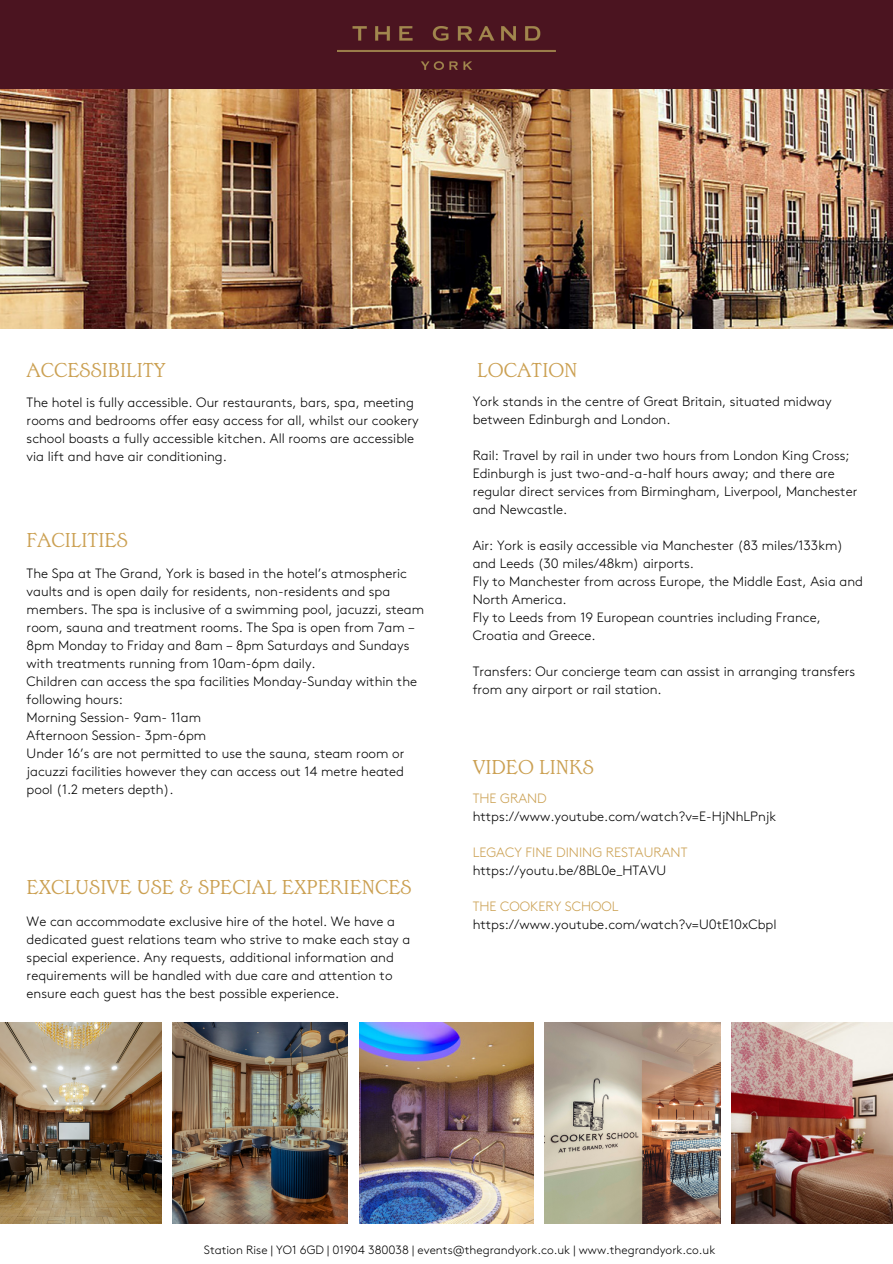
<style>
.page{position:relative;width:893px;height:1264px;background:#fff}
.page>*{position:absolute;margin:0;border:0;box-sizing:border-box;transform-origin:0 0}
.t1{font:300 21px "Edwardian EF";color:#cba052}
.t2{font:300 13.5px/18px "Brown Std";color:#000}
.t3{font:300 13.5px "Brown Std";color:#cba052}
.t4{font:300 12px "Brown Std";color:#000}
</style>
<div class="page">
<img style="left:0;top:89px;width:892px;height:240px">
<div style="left:0;top:0;width:892px;height:89px;background:#4b1420"></div>
<img style="left:338px;top:27px;width:217px;height:43px">
<img style="left:0;top:1022px;width:161px;height:201px">
<img style="left:172px;top:1022px;width:176px;height:201px">
<img style="left:359px;top:1022px;width:174px;height:201px">
<img style="left:544px;top:1022px;width:176px;height:201px">
<img style="left:731px;top:1022px;width:161px;height:201px">
<p class="t1" style="left:27px;top:358px;width:140px">ACCESSIBILITY</p>
<p class="t2" style="left:27px;top:394px;width:393px">The hotel is fully accessible. Our restaurants, bars, spa, meeting rooms and bedrooms offer easy access for all, whilst our cookery school boasts a fully accessible kitchen. All rooms are accessible via lift and have air conditioning.</p>
<p class="t1" style="left:27px;top:528px;width:103px">FACILITIES</p>
<p class="t2" style="left:27px;top:566px;width:399px">The Spa at The Grand, York is based in the hotel’s atmospheric vaults and is open daily for residents, non-residents and spa members. The spa is inclusive of a swimming pool, jacuzzi, steam room, sauna and treatment rooms. The Spa is open from 7am – 8pm Monday to Friday and 8am – 8pm Saturdays and Sundays with treatments running from 10am-6pm daily.</p>
<p class="t2" style="left:27px;top:673px;width:392px">Children can access the spa facilities Monday-Sunday within the following hours:</p>
<p class="t2" style="left:27px;top:709px;width:176px">Morning Session- 9am- 11am</p>
<p class="t2" style="left:27px;top:727px;width:181px">Afternoon Session- 3pm-6pm</p>
<p class="t2" style="left:27px;top:745px;width:379px;text-align:justify">Under 16’s are not permitted to use the sauna, steam room or jacuzzi facilities however they can access out 14 metre heated pool (1.2 meters depth).</p>
<p class="t1" style="left:27px;top:876px;width:386px">EXCLUSIVE USE &amp; SPECIAL EXPERIENCES</p>
<p class="t2" style="left:27px;top:913px;width:385px">We can accommodate exclusive hire of the hotel. We have a dedicated guest relations team who strive to make each stay a special experience. Any requests, additional information and requirements will be handled with due care and attention to ensure each guest has the best possible experience.</p>
<p class="t1" style="left:477px;top:358px;width:102px">LOCATION</p>
<p class="t2" style="left:472px;top:393px;width:360px">York stands in the centre of Great Britain, situated midway between Edinburgh and London.</p>
<p class="t2" style="left:472px;top:447px;width:386px">Rail: Travel by rail in under two hours from London King Cross; Edinburgh is just two-and-a-half hours away; and there are regular direct services from Birmingham, Liverpool, Manchester and Newcastle.</p>
<p class="t2" style="left:472px;top:537px;width:372px">Air: York is easily accessible via Manchester (83 miles/133km) and Leeds (30 miles/48km) airports.</p>
<p class="t2" style="left:472px;top:573px;width:392px">Fly to Manchester from across Europe, the Middle East, Asia and<br>North America.</p>
<p class="t2" style="left:472px;top:609px;width:349px">Fly to Leeds from 19 European countries including France,<br>Croatia and Greece.</p>
<p class="t2" style="left:472px;top:663px;width:384px">Transfers: Our concierge team can assist in arranging transfers from any airport or rail station.</p>
<p class="t1" style="left:472px;top:755px;width:123px">VIDEO LINKS</p>
<p class="t3" style="left:472px;top:792px;width:76px">THE GRAND</p>
<p class="t2" style="left:472px;top:808px;width:305px">https://www.youtube.com/watch?v=E-HjNhLPnjk</p>
<p class="t3" style="left:472px;top:846px;width:216px">LEGACY FINE DINING RESTAURANT</p>
<p class="t2" style="left:472px;top:862px;width:195px">https://youtu.be/8BL0e_HTAVU</p>
<p class="t3" style="left:472px;top:900px;width:147px">THE COOKERY SCHOOL</p>
<p class="t2" style="left:472px;top:916px;width:305px">https://www.youtube.com/watch?v=U0tE10xCbpI</p>
<p class="t4" style="left:204px;top:1245px;width:513px">Station Rise | YO1 6GD | 01904 380038 | events@thegrandyork.co.uk | www.thegrandyork.co.uk</p>
</div>
